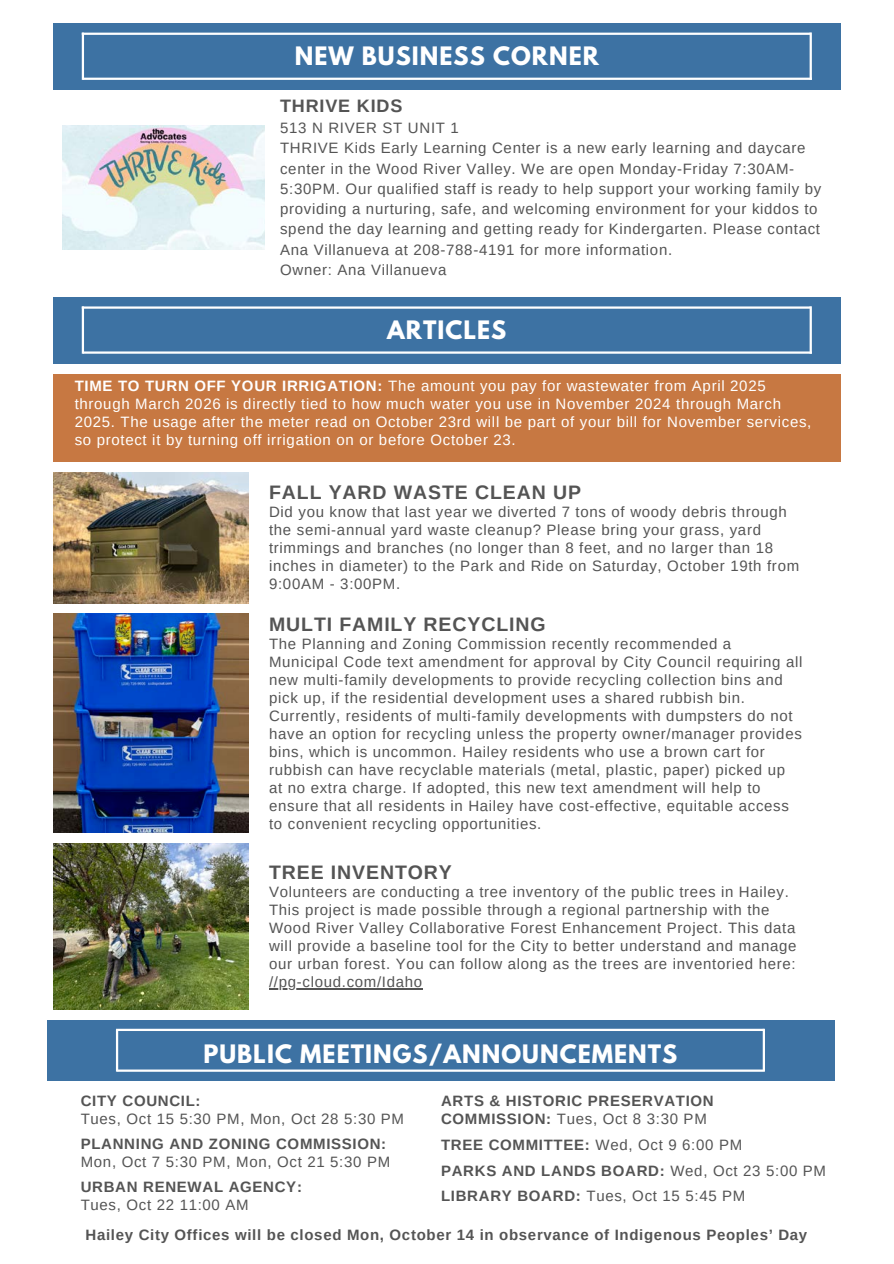
<style>
.page{position:relative;width:894px;height:1264px;background:#fff}
.page>*{position:absolute;margin:0;border:0;box-sizing:border-box;transform-origin:0 0}
.t1{font:700 22.5px "League Spartan";letter-spacing:.045em;color:#fff}
.t2{font:700 19.5px "Arimo";letter-spacing:.045em;color:#545454}
.t3{font:700 18px "Arimo";letter-spacing:.045em;color:#545454}
.t4{font:15px/18px "Arimo";letter-spacing:.045em;color:#545454}
.t5{font:15px/18px "Arimo";letter-spacing:.045em;color:#fff}
.t6{font:700 15px/18px "Arimo";letter-spacing:.045em;color:#545454}
.s1{font-weight:700}
.s2{font-weight:400}
</style>
<div class="page">
<div style="left:47px;top:1020px;width:787px;height:60px;background:#3d72a3"></div>
<hr style="left:116px;top:1028px;width:647px;height:3px;background:#fff">
<hr style="left:116px;top:1029px;width:2px;height:42px;background:#fff">
<hr style="left:762px;top:1028px;width:2px;height:42px;background:#fff">
<hr style="left:117px;top:1069px;width:647px;height:2px;background:#fff">
<div style="left:53px;top:297px;width:787px;height:66px;background:#3d72a3"></div>
<hr style="left:82px;top:306px;width:728px;height:3px;background:#fff">
<hr style="left:82px;top:306px;width:2px;height:48px;background:#fff">
<hr style="left:809px;top:306px;width:2px;height:48px;background:#fff">
<hr style="left:83px;top:351px;width:728px;height:3px;background:#fff">
<div style="left:53px;top:23px;width:787px;height:66px;background:#3d72a3"></div>
<hr style="left:82px;top:33px;width:728px;height:2px;background:#fff">
<hr style="left:82px;top:33px;width:2px;height:47px;background:#fff">
<hr style="left:809px;top:32px;width:2px;height:48px;background:#fff">
<hr style="left:83px;top:78px;width:728px;height:2px;background:#fff">
<img style="left:63px;top:126px;width:201px;height:124px">
<div style="left:53px;top:374px;width:787px;height:88px;background:#c77842"></div>
<img style="left:53px;top:472px;width:195px;height:131px">
<img style="left:53px;top:613px;width:195px;height:219px">
<img style="left:53px;top:843px;width:195px;height:166px">
<hr style="left:269px;top:988px;width:154px;height:1px;background:#545454">
<h1 class="t1" style="left:294px;top:44px;width:305px">NEW BUSINESS CORNER</h1>
<p class="t3" style="left:280px;top:95px;width:124px">THRIVE KIDS</p>
<p class="t4" style="left:280px;top:118px;width:542px;line-height:20.2px">513 N RIVER ST UNIT 1<br>THRIVE Kids Early Learning Center is a new early learning and daycare center in the Wood River Valley. We are open Monday-Friday 7:30AM-5:30PM. Our qualified staff is ready to help support your working family by providing a nurturing, safe, and welcoming environment for your kiddos to spend the day learning and getting ready for Kindergarten. Please contact Ana Villanueva at 208-788-4191 for more information.<br>Owner: Ana Villanueva</p>
<p class="t1" style="left:387px;top:318px;width:121px">ARTICLES</p>
<p class="t5" style="left:75px;top:376px;width:738px"><span class="s1">TIME TO TURN OFF YOUR IRRIGATION:</span> The amount you pay for wastewater from April 2025 through March 2026 is directly tied to how much water you use in November 2024 through March 2025. The usage after the meter read on October 23rd will be part of your bill for November services, so protect it by turning off irrigation on or before October 23.</p>
<h2 class="t2" style="left:269px;top:481px;width:313px">FALL YARD WASTE CLEAN UP</h2>
<p class="t4" style="left:269px;top:503px;width:531px">Did you know that last year we diverted 7 tons of woody debris through the semi-annual yard waste cleanup? Please bring your grass, yard trimmings and branches (no longer than 8 feet, and no larger than 18 inches in diameter) to the Park and Ride on Saturday, October 19th from 9:00AM - 3:00PM.</p>
<h2 class="t2" style="left:269px;top:613px;width:278px">MULTI FAMILY RECYCLING</h2>
<p class="t4" style="left:269px;top:634px;width:534px">The Planning and Zoning Commission recently recommended a Municipal Code text amendment for approval by City Council requiring all new multi-family developments to provide recycling collection bins and pick up, if the residential development uses a shared rubbish bin.<br>Currently, residents of multi-family developments with dumpsters do not have an option for recycling unless the property owner/manager provides bins, which is uncommon. Hailey residents who use a brown cart for rubbish can have recyclable materials (metal, plastic, paper) picked up<br>at no extra charge. If adopted, this new text amendment will help to ensure that all residents in Hailey have cost-effective, equitable access to convenient recycling opportunities.</p>
<h2 class="t2" style="left:269px;top:861px;width:184px">TREE INVENTORY</h2>
<p class="t4" style="left:269px;top:883px;width:528px">Volunteers are conducting a tree inventory of the public trees in Hailey.<br>This project is made possible through a regional partnership with the Wood River Valley Collaborative Forest Enhancement Project. This data will provide a baseline tool for the City to better understand and manage our urban forest. You can follow along as the trees are inventoried here: //pg-cloud.com/Idaho</p>
<h1 class="t1" style="left:203px;top:1043px;width:475px">PUBLIC MEETINGS/ANNOUNCEMENTS</h1>
<p class="t6" style="left:81px;top:1091px;width:121px">CITY COUNCIL:</p>
<h1 class="t4" style="left:81px;top:1109px;width:325px">Tues, Oct 15 5:30 PM, Mon, Oct 28 5:30 PM</h1>
<p class="t6" style="left:81px;top:1135px;width:307px">PLANNING AND ZONING COMMISSION:</p>
<p class="t4" style="left:81px;top:1153px;width:311px">Mon, Oct 7 5:30 PM, Mon, Oct 21 5:30 PM</p>
<p class="t6" style="left:81px;top:1178px;width:223px">URBAN RENEWAL AGENCY:</p>
<p class="t4" style="left:81px;top:1196px;width:169px">Tues, Oct 22 11:00 AM</p>
<p class="t6" style="left:441px;top:1091px;width:274px">ARTS &amp; HISTORIC PRESERVATION<br>COMMISSION: <span class="s2">Tues, Oct 8 3:30 PM</span></p>
<p class="t6" style="left:441px;top:1135px;width:302px">TREE COMMITTEE: <span class="s2">Wed, Oct 9 6:00 PM</span></p>
<p class="t6" style="left:441px;top:1161px;width:386px">PARKS AND LANDS BOARD: <span class="s2">Wed, Oct 23 5:00 PM</span></p>
<p class="t4" style="left:441px;top:1187px;width:306px"><span class="s1">LIBRARY BOARD:</span> Tues, Oct 15 5:45 PM</p>
<h2 class="t6" style="left:85px;top:1225px;width:723px">Hailey City Offices will be closed Mon, October 14 in observance of Indigenous Peoples’ Day</h2>
</div>
